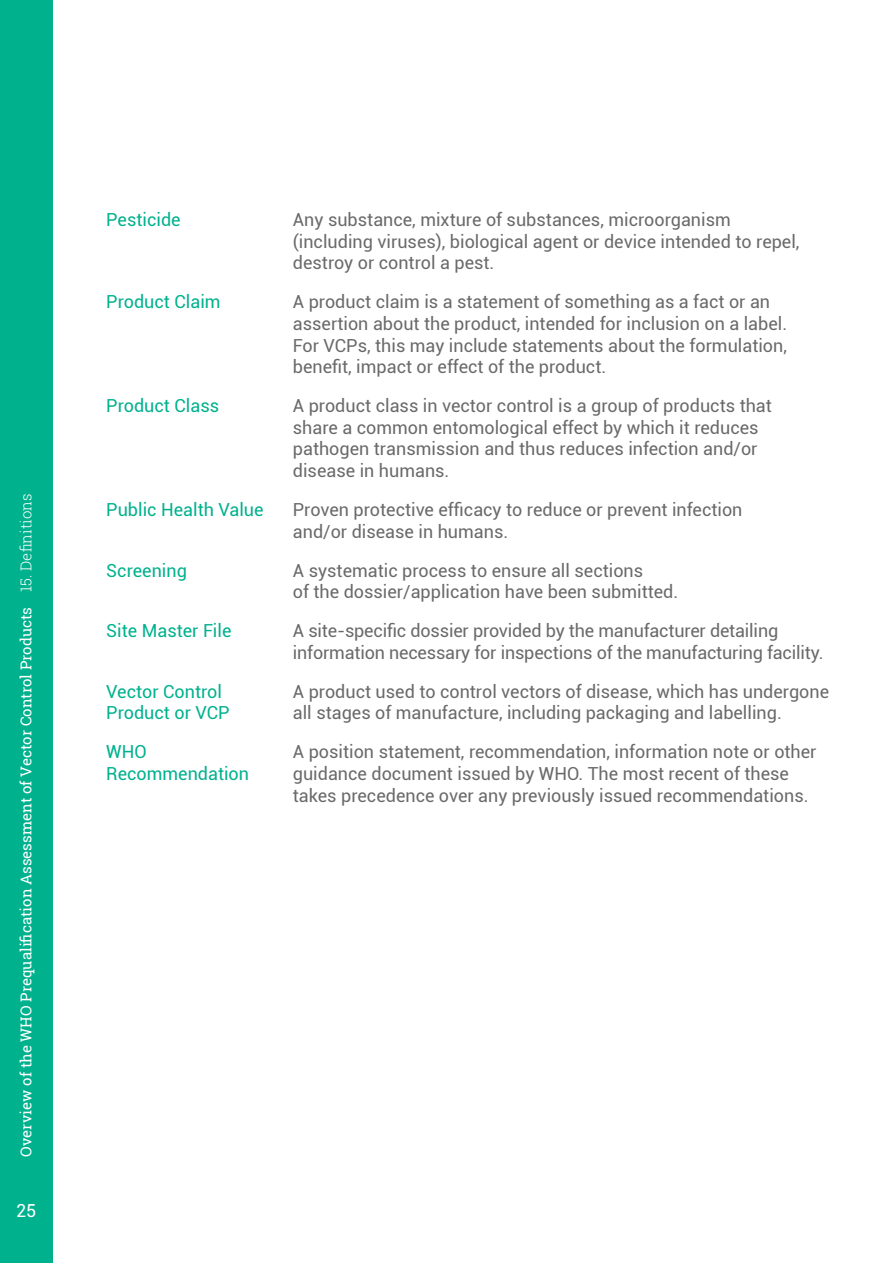
<style>
.page{position:relative;width:893px;height:1263px;background:#fff}
.page>*{position:absolute;margin:0;border:0;box-sizing:border-box;transform-origin:0 0}
.t1{font:18px/21.6px "Roboto";color:#6a6a6a}
.t2{font:18px/21.6px "Roboto";color:#00b18e}
.t3{font:18px "Roboto";color:#fff}
.t4{font:15px "Roboto Slab";color:#fff}
.s1{font-weight:300}
</style>
<div class="page">
<div style="left:0;top:0;width:53px;height:1263px;background:#00b18e"></div>
<p class="t4" style="left:16px;top:1157px;width:664px;rotate:-90deg">Overview of the WHO Prequalification Assessment of Vector Control Products <span class="s1">15. Definitions</span></p>
<p class="t3" style="left:16px;top:1197px;width:22px">25</p>
<p class="t2" style="left:106px;top:208px;width:76px">Pesticide</p>
<p class="t1" style="left:293px;top:208px;width:508px">Any substance, mixture of substances, microorganism (including viruses), biological agent or device intended to repel, destroy or control a pest.</p>
<p class="t2" style="left:106px;top:290px;width:116px">Product Claim</p>
<p class="t1" style="left:293px;top:290px;width:496px">A product claim is a statement of something as a fact or an assertion about the product, intended for inclusion on a label.<br>For VCPs, this may include statements about the formulation, benefit, impact or effect of the product.</p>
<p class="t2" style="left:106px;top:394px;width:114px">Product Class</p>
<p class="t1" style="left:293px;top:394px;width:481px">A product class in vector control is a group of products that share a common entomological effect by which it reduces pathogen transmission and thus reduces infection and/or disease in humans.</p>
<p class="t2" style="left:106px;top:498px;width:159px">Public Health Value</p>
<p class="t1" style="left:293px;top:498px;width:451px">Proven protective efficacy to reduce or prevent infection and/or disease in humans.</p>
<p class="t2" style="left:106px;top:559px;width:82px">Screening</p>
<p class="t1" style="left:293px;top:559px;width:387px">A systematic process to ensure all sections<br>of the dossier/application have been submitted.</p>
<p class="t2" style="left:106px;top:619px;width:127px">Site Master File</p>
<p class="t1" style="left:293px;top:619px;width:532px">A site-specific dossier provided by the manufacturer detailing information necessary for inspections of the manufacturing facility.</p>
<p class="t2" style="left:106px;top:680px;width:125px">Vector Control<br>Product or VCP</p>
<p class="t1" style="left:293px;top:680px;width:538px">A product used to control vectors of disease, which has undergone all stages of manufacture, including packaging and labelling.</p>
<p class="t2" style="left:106px;top:740px;width:144px">WHO<br>Recommendation</p>
<p class="t1" style="left:293px;top:740px;width:525px">A position statement, recommendation, information note or other guidance document issued by WHO. The most recent of these takes precedence over any previously issued recommendations.</p>
</div>
